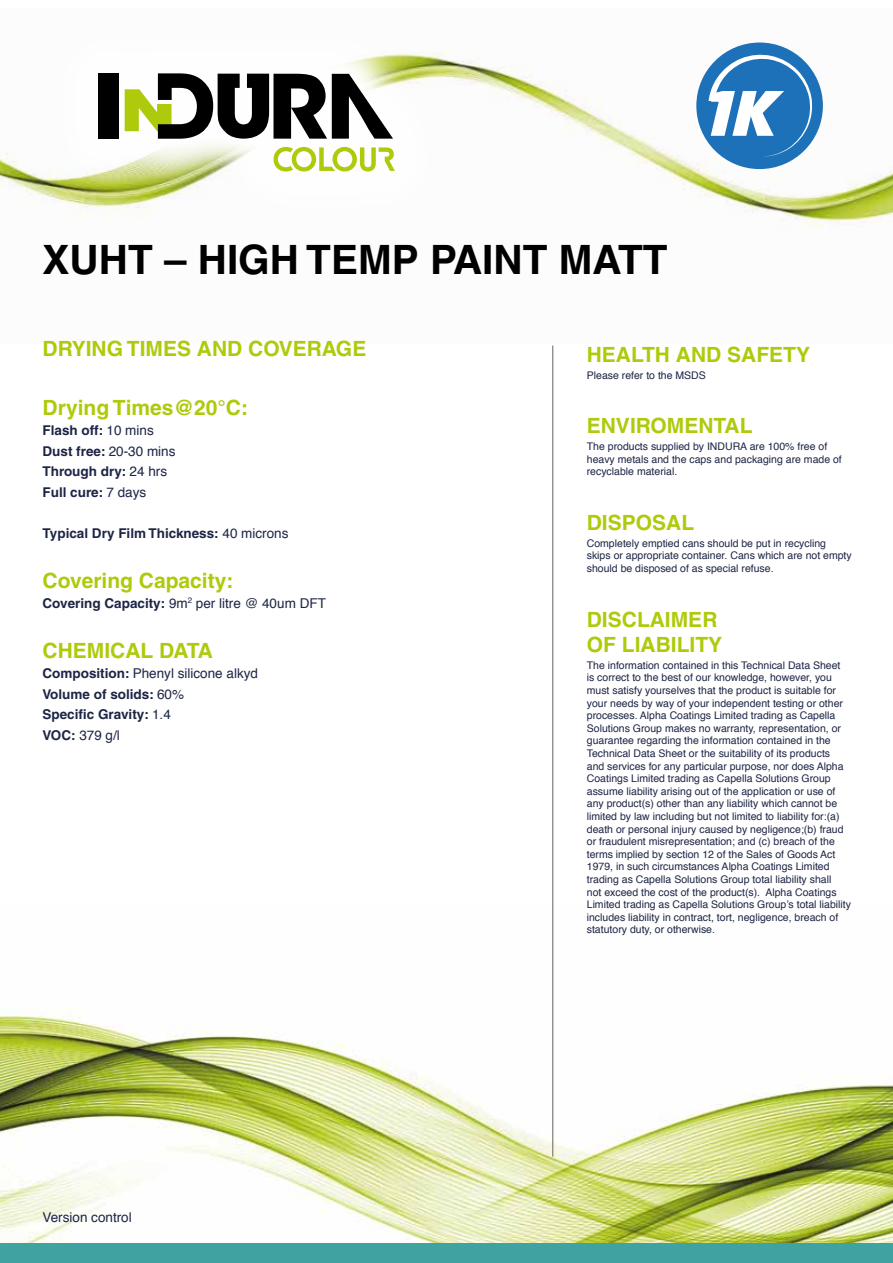
<style>
.page{position:relative;width:893px;height:1263px;background:#fff}
.page>*{position:absolute;margin:0;border:0;box-sizing:border-box;transform-origin:0 0}
.t1{font:italic 800 70.05px "Paralucent";color:#fff}
.t2{font:700 40.5px "Helvetica";color:#000}
.t3{font:700 21px/25.2px "Helvetica";color:#afca0b}
.t4{font:700 13.5px/20.4px "Helvetica";color:#1d2545}
.t5{font:13.5px "Helvetica";color:#1d2545}
.t6{font:10.5px/12.6px "Helvetica";color:#1d2545}
.s1{font-weight:400}
.s2{font-weight:700}
</style>
<div class="page">
<img style="left:0;top:42px;width:893px;height:186px">
<div style="left:43px;top:18px;width:406px;height:210px;background:#fff"></div>
<div style="left:99px;top:73px;width:20px;height:66px;background:#000"></div>
<svg style="left:125px;top:73px;width:270px;height:101px"></svg>
<img style="left:0;top:905px;width:893px;height:339px">
<hr style="left:552px;top:345px;width:1px;height:812px;background:#646363">
<div style="left:696px;top:43px;width:127px;height:126px;background:#1d71b8;border-radius:50%"></div>
<svg style="left:708px;top:54px;width:105px;height:103px"></svg>
<div style="left:705px;top:102px;width:15px;height:7px;background:#1d71b8"></div>
<div style="left:0;top:1244px;width:893px;height:19px;background:#3fa3a1"></div>
<h2 class="t2" style="left:43px;top:235px;width:627px">XUHT – HIGH TEMP PAINT MATT</h2>
<h1 class="t1" style="left:706px;top:70px;width:72px">1K</h1>
<h3 class="t3" style="left:43px;top:336px;width:325px">DRYING TIMES AND COVERAGE</h3>
<h3 class="t3" style="left:43px;top:395px;width:207px">Drying Times@20°C:</h3>
<p class="t4" style="left:43px;top:420px;width:134px">Flash off: <span class="s1">10 mins<br></span>Dust free: <span class="s1">20-30 mins<br></span>Through dry: <span class="s1">24 hrs<br></span>Full cure: <span class="s1">7 days</span></p>
<p class="t4" style="left:43px;top:522px;width:248px">Typical Dry Film Thickness: <span class="s1">40 microns</span></p>
<h3 class="t3" style="left:43px;top:567px;width:192px">Covering Capacity:</h3>
<p class="t5" style="left:43px;top:594px;width:285px"><span class="s2">Covering Capacity:</span> 9m<sup>2</sup> per litre @ 40um DFT</p>
<h3 class="t3" style="left:43px;top:637px;width:172px">CHEMICAL DATA</h3>
<p class="t4" style="left:43px;top:663px;width:217px">Composition: <span class="s1">Phenyl silicone alkyd<br></span>Volume of solids: <span class="s1">60%<br></span>Specific Gravity: <span class="s1">1.4<br></span>VOC: <span class="s1">379 g/l</span></p>
<p class="t5" style="left:43px;top:1208px;width:91px">Version control</p>
<h3 class="t3" style="left:587px;top:341px;width:225px">HEALTH AND SAFETY</h3>
<p class="t6" style="left:587px;top:369px;width:121px">Please refer to the MSDS</p>
<h3 class="t3" style="left:587px;top:413px;width:167px">ENVIROMENTAL</h3>
<p class="t6" style="left:587px;top:441px;width:257px">The products supplied by INDURA are 100% free of heavy metals and the caps and packaging are made of recyclable material.</p>
<h3 class="t3" style="left:587px;top:510px;width:109px">DISPOSAL</h3>
<p class="t6" style="left:587px;top:537px;width:266px">Completely emptied cans should be put in recycling skips or appropriate container. Cans which are not empty should be disposed of as special refuse.</p>
<h3 class="t3" style="left:587px;top:606px;width:137px">DISCLAIMER<br>OF LIABILITY</h3>
<p class="t6" style="left:587px;top:659px;width:266px">The information contained in this Technical Data Sheet<br>is correct to the best of our knowledge, however, you must satisfy yourselves that the product is suitable for your needs by way of your independent testing or other processes. Alpha Coatings Limited trading as Capella Solutions Group makes no warranty, representation, or guarantee regarding the information contained in the Technical Data Sheet or the suitability of its products<br>and services for any particular purpose, nor does Alpha Coatings Limited trading as Capella Solutions Group assume liability arising out of the application or use of any product(s) other than any liability which cannot be limited by law including but not limited to liability for:(a) death or personal injury caused by negligence;(b) fraud or fraudulent misrepresentation; and (c) breach of the terms implied by section 12 of the Sales of Goods Act 1979, in such circumstances Alpha Coatings Limited trading as Capella Solutions Group total liability shall<br>not exceed the cost of the product(s). Alpha Coatings Limited trading as Capella Solutions Group’s total liability includes liability in contract, tort, negligence, breach of statutory duty, or otherwise.</p>
</div>
